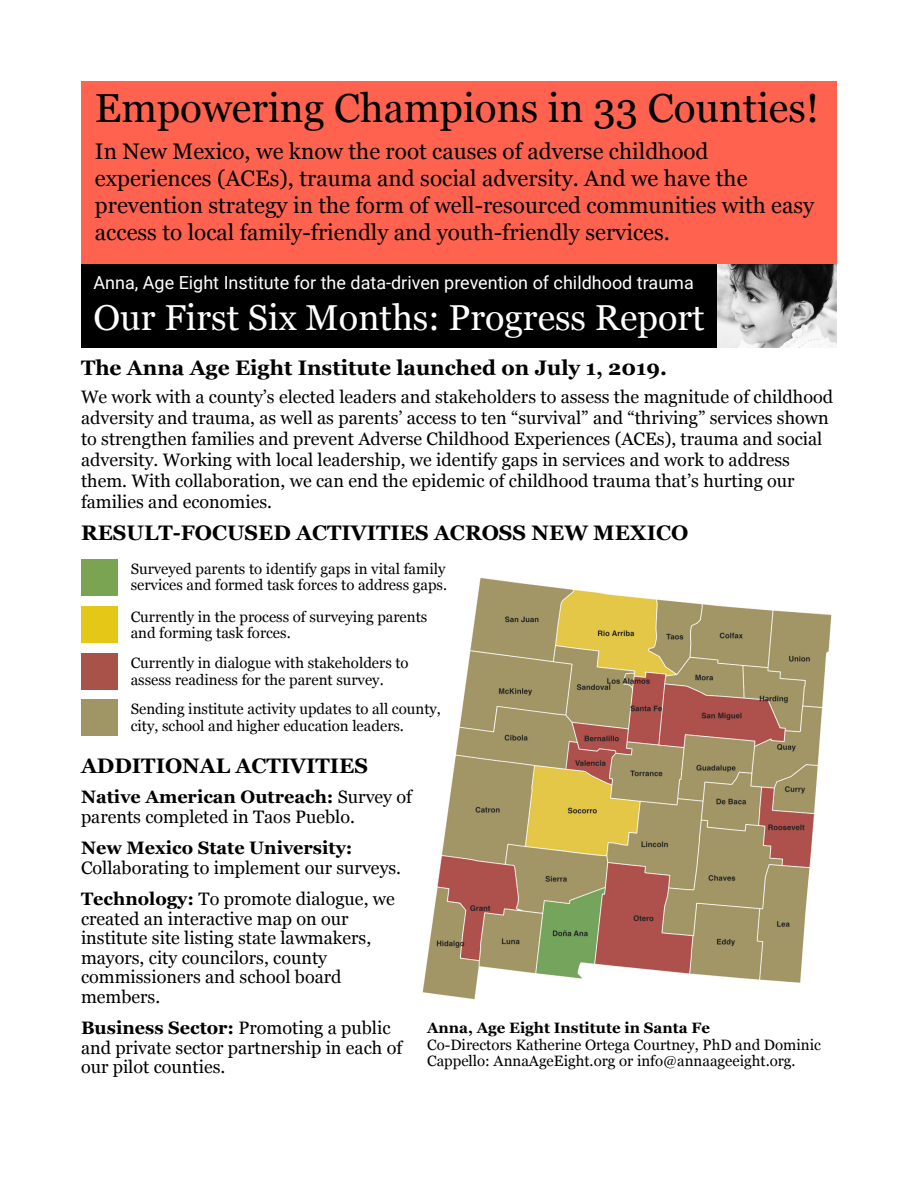
<style>
.page{position:relative;width:918px;height:1188px;background:#fff}
.page>*{position:absolute;margin:0;border:0;box-sizing:border-box;transform-origin:0 0}
.t1{font:40.5px "Georgia";color:#000}
.t2{font:36px "Georgia";color:#fff}
.t3{font:22.5px/27px "Georgia";color:#000}
.t4{font:700 21px "Georgia";color:#000}
.t5{font:18px/19.5px "Georgia";color:#000}
.t6{font:18px "Roboto";color:#fff}
.t7{font:700 18px "Georgia";color:#000}
.t8{font:15px/16.5px "Georgia";color:#000}
.t9{font:700 15px "Georgia";color:#000}
.s1{font-weight:700}
</style>
<div class="page">
<img style="left:422px;top:578px;width:410px;height:422px">
<div style="left:81px;top:699px;width:37px;height:37px;background:#a09665"></div>
<div style="left:81px;top:653px;width:37px;height:37px;background:#a9524a"></div>
<div style="left:81px;top:606px;width:37px;height:37px;background:#e3c817"></div>
<div style="left:81px;top:559px;width:37px;height:36px;background:#7ba452"></div>
<div style="left:81px;top:264px;width:756px;height:83px;background:#000"></div>
<img style="left:717px;top:264px;width:120px;height:83px">
<div style="left:81px;top:81px;width:756px;height:183px;background:#ff6350"></div>
<h1 class="t1" style="left:95px;top:91px;width:726px">Empowering Champions in 33 Counties!</h1>
<p class="t3" style="left:95px;top:139px;width:721px">In New Mexico, we know the root causes of adverse childhood experiences (ACEs), trauma and social adversity. And we have the prevention strategy in the form of well-resourced communities with easy access to local family-friendly and youth-friendly services.</p>
<p class="t6" style="left:94px;top:275px;width:602px">Anna, Age Eight Institute for the data-driven prevention of childhood trauma</p>
<h2 class="t2" style="left:94px;top:303px;width:613px">Our First Six Months: Progress Report</h2>
<p class="t4" style="left:81px;top:359px;width:587px">The Anna Age Eight Institute launched on July 1, 2019.</p>
<p class="t5" style="left:81px;top:388px;width:754px;line-height:21px">We work with a county’s elected leaders and stakeholders to assess the magnitude of childhood adversity and trauma, as well as parents’ access to ten “survival” and “thriving” services shown to strengthen families and prevent Adverse Childhood Experiences (ACEs), trauma and social adversity. Working with local leadership, we identify gaps in services and work to address them. With collaboration, we can end the epidemic of childhood trauma that’s hurting our families and economies.</p>
<p class="t4" style="left:81px;top:524px;width:609px">RESULT-FOCUSED ACTIVITIES ACROSS NEW MEXICO</p>
<p class="t8" style="left:131px;top:561px;width:318px">Surveyed parents to identify gaps in vital family services and formed task forces to address gaps.</p>
<p class="t8" style="left:131px;top:609px;width:298px">Currently in the process of surveying parents and forming task forces.</p>
<p class="t8" style="left:131px;top:656px;width:280px">Currently in dialogue with stakeholders to assess readiness for the parent survey.</p>
<p class="t8" style="left:131px;top:702px;width:312px">Sending institute activity updates to all county, city, school and higher education leaders.</p>
<p class="t4" style="left:81px;top:757px;width:289px">ADDITIONAL ACTIVITIES</p>
<p class="t5" style="left:81px;top:789px;width:333px"><span class="s1">Native American Outreach:</span> Survey of parents completed in Taos Pueblo.</p>
<p class="t7" style="left:81px;top:841px;width:273px">New Mexico State University:</p>
<p class="t5" style="left:81px;top:853px;width:322px;line-height:31.5px">Collaborating to implement our surveys.<br><span class="s1">Technology:</span> To promote dialogue, we</p>
<p class="t5" style="left:81px;top:910px;width:292px">created an interactive map on our institute site listing state lawmakers, mayors, city councilors, county commissioners and school board members.</p>
<p class="t5" style="left:81px;top:1020px;width:323px"><span class="s1">Business Sector:</span> Promoting a public and private sector partnership in each of our pilot counties.</p>
<p class="t9" style="left:427px;top:1022px;width:285px">Anna, Age Eight Institute in Santa Fe</p>
<p class="t8" style="left:427px;top:1037px;width:395px">Co-Directors Katherine Ortega Courtney, PhD and Dominic<br>Cappello: AnnaAgeEight.org or info@annaageeight.org.</p>
</div>
